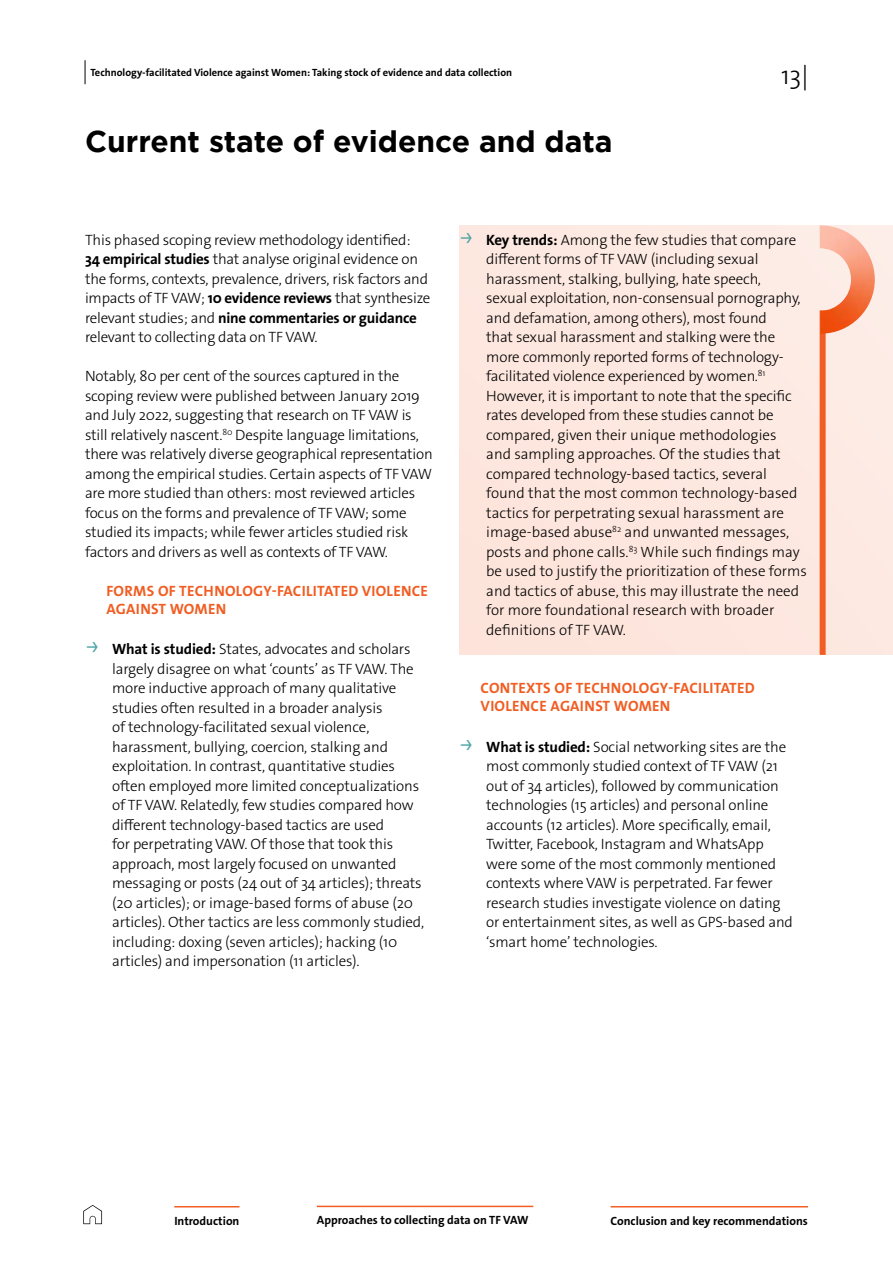
<style>
.page{position:relative;width:893px;height:1263px;background:#fff}
.page>*{position:absolute;margin:0;border:0;box-sizing:border-box;transform-origin:0 0}
.t1{font:700 30px "Gotham";color:#000}
.t2{font:300 25.5px "The Sans Os F";color:#000}
.t3{font:300 15px/19.5px "The Sans Os F";letter-spacing:-.01em;color:#000}
.t4{font:700 15px/18px "The Sans Os F";letter-spacing:.02em;color:#f15d22}
.t5{font:700 12px "The Sans Os F";color:#000}
.t6{font:700 10.5px "The Sans Os F";color:#000}
.s1{font-weight:700}
.s2{font-family:"Montserrat";font-weight:400;font-size:25.5px;color:#52a6a6}
</style>
<div class="page">
<svg style="left:85px;top:60px;width:1px;height:24px"></svg>
<svg style="left:83px;top:1205px;width:19px;height:19px"></svg>
<hr style="left:174px;top:1206px;width:65px;height:1px;background:#f15d22">
<hr style="left:317px;top:1206px;width:216px;height:1px;background:#f15d22">
<hr style="left:611px;top:1206px;width:197px;height:1px;background:#f15d22">
<div style="left:820px;top:310px;width:6px;height:345px;background:#f15d22"></div>
<img style="left:820px;top:225px;width:55px;height:109px">
<p class="t6" style="left:90px;top:66px;width:423px">Technology-facilitated Violence against Women: Taking stock of evidence and data collection</p>
<h1 class="t1" style="left:85px;top:121px;width:529px">Current state of evidence and data</h1>
<h2 class="t2" style="left:781px;top:59px;width:29px">13|</h2>
<p class="t3" style="left:85px;top:230px;width:347px">This phased scoping review methodology identified:<br><span class="s1">34 empirical studies</span> that analyse original evidence on the forms, contexts, prevalence, drivers, risk factors and impacts of TF VAW; <span class="s1">10 evidence reviews</span> that synthesize relevant studies; and <span class="s1">nine commentaries or guidance </span>relevant to collecting data on TF VAW.</p>
<p class="t3" style="left:85px;top:366px;width:349px">Notably, 80 per cent of the sources captured in the scoping review were published between January 2019 and July 2022, suggesting that research on TF VAW is still relatively nascent.<sup>80</sup> Despite language limitations, there was relatively diverse geographical representation among the empirical studies. Certain aspects of TF VAW are more studied than others: most reviewed articles focus on the forms and prevalence of TF VAW; some studied its impacts; while fewer articles studied risk factors and drivers as well as contexts of TF VAW.</p>
<p class="t4" style="left:106px;top:582px;width:323px">FORMS OF TECHNOLOGY-FACILITATED VIOLENCE<br>AGAINST WOMEN</p>
<p class="t3" style="left:112px;top:639px;width:314px;text-indent:-27px"><span class="s2">→</span> <span class="s1">What is studied:</span> States, advocates and scholars largely disagree on what ‘counts’ as TF VAW. The more inductive approach of many qualitative studies often resulted in a broader analysis<br>of technology-facilitated sexual violence, harassment, bullying, coercion, stalking and exploitation. In contrast, quantitative studies often employed more limited conceptualizations of TF VAW. Relatedly, few studies compared how different technology-based tactics are used<br>for perpetrating VAW. Of those that took this approach, most largely focused on unwanted messaging or posts (24 out of 34 articles); threats (20 articles); or image-based forms of abuse (20 articles). Other tactics are less commonly studied, including: doxing (seven articles); hacking (10 articles) and impersonation (11 articles).</p>
<p class="t3" style="left:486px;top:230px;width:322px;text-indent:-27px"><span class="s2">→</span> <span class="s1">Key trends:</span> Among the few studies that compare different forms of TF VAW (including sexual harassment, stalking, bullying, hate speech,<br>sexual exploitation, non-consensual pornography, and defamation, among others), most found<br>that sexual harassment and stalking were the more commonly reported forms of technology&shy;facilitated violence experienced by women.<sup>81<br></sup>However, it is important to note that the specific rates developed from these studies cannot be compared, given their unique methodologies<br>and sampling approaches. Of the studies that compared technology-based tactics, several found that the most common technology-based tactics for perpetrating sexual harassment are image-based abuse<sup>82</sup> and unwanted messages, posts and phone calls.<sup>83</sup> While such findings may be used to justify the prioritization of these forms and tactics of abuse, this may illustrate the need for more foundational research with broader definitions of TF VAW.</p>
<p class="t4" style="left:481px;top:679px;width:276px">CONTEXTS OF TECHNOLOGY-FACILITATED<br>VIOLENCE AGAINST WOMEN</p>
<p class="t3" style="left:486px;top:737px;width:308px;text-indent:-27px"><span class="s2">→</span> <span class="s1">What is studied:</span> Social networking sites are the most commonly studied context of TF VAW (21 out of 34 articles), followed by communication technologies (15 articles) and personal online accounts (12 articles). More specifically, email, Twitter, Facebook, Instagram and WhatsApp were some of the most commonly mentioned contexts where VAW is perpetrated. Far fewer research studies investigate violence on dating or entertainment sites, as well as GPS-based and ‘smart home’ technologies.</p>
<p class="t5" style="left:174px;top:1213px;width:67px">Introduction</p>
<p class="t5" style="left:317px;top:1212px;width:213px">Approaches to collecting data on TF VAW</p>
<p class="t5" style="left:611px;top:1213px;width:199px">Conclusion and key recommendations</p>
</div>
